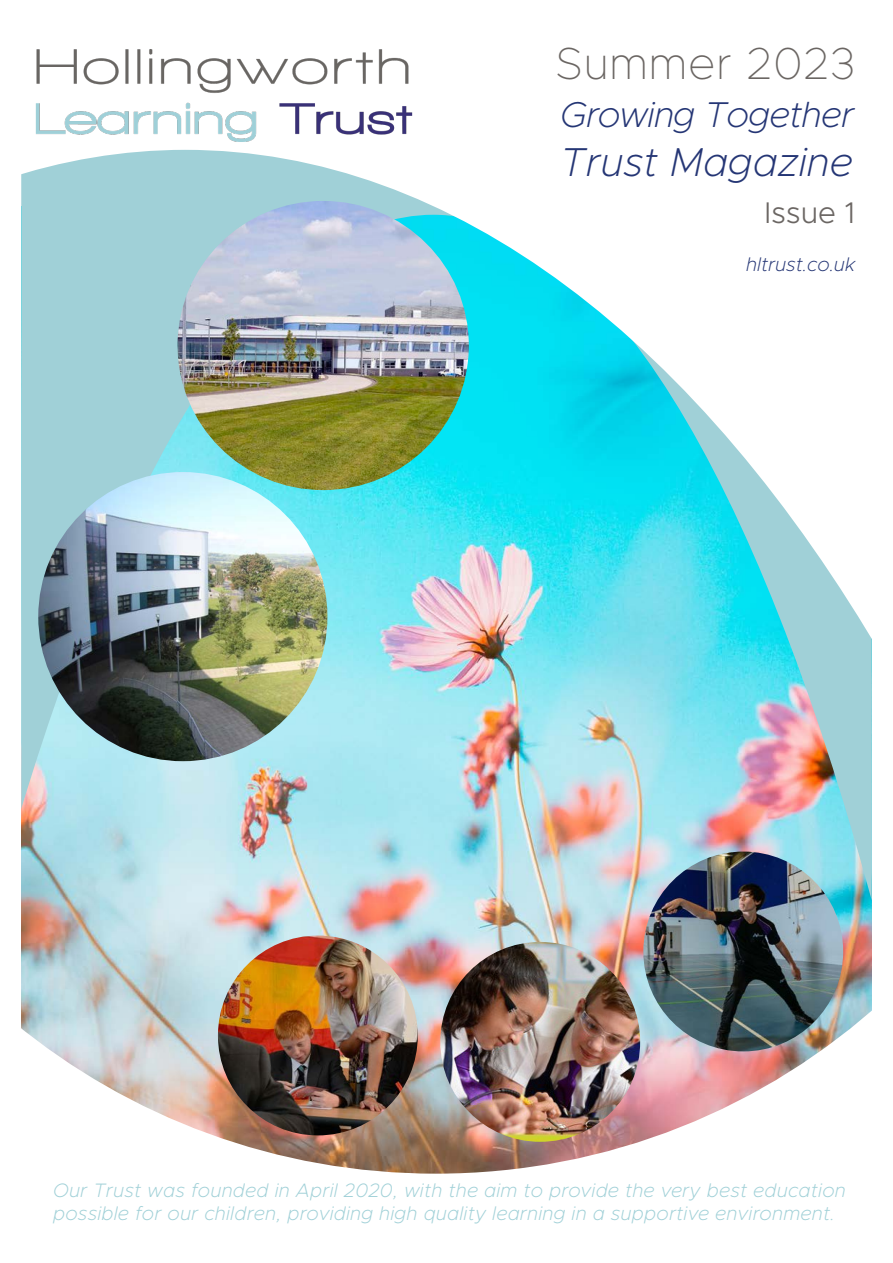
<style>
.page{position:relative;width:893px;height:1263px;background:#fff}
.page>*{position:absolute;margin:0;border:0;box-sizing:border-box;transform-origin:0 0}
.t1{font:100 45px "Metropolis";letter-spacing:.02em;color:#6b6663}
.t2{font:italic 200 40.5px "Metropolis";color:#253675}
.t3{font:italic 200 36px "Metropolis";letter-spacing:-.02em;color:#253675}
.t4{font:300 30px "Metropolis";color:#6b6663}
.t5{font:italic 200 19.5px/23.4px "Metropolis";letter-spacing:.01em;color:#a0d0d7}
.t6{font:italic 200 19.5px "Metropolis";color:#253675}
</style>
<div class="page">
<img style="left:21px;top:900px;width:851px;height:99px">
<img style="left:21px;top:660px;width:851px;height:240px">
<svg style="left:21px;top:153px;width:851px;height:507px"></svg>
<img style="left:21px;top:999px;width:851px;height:175px">
<img style="left:35px;top:49px;width:378px;height:104px">
<img style="left:643px;top:851px;width:200px;height:200px;border-radius:100px">
<img style="left:440px;top:942px;width:200px;height:200px;border-radius:100px">
<img style="left:218px;top:935px;width:200px;height:200px;border-radius:100px">
<img style="left:38px;top:472px;width:289px;height:289px;border-radius:145px">
<img style="left:178px;top:201px;width:291px;height:289px">
<p class="t1" style="left:556px;top:36px;width:301px">Summer 2023</p>
<p class="t3" style="left:560px;top:92px;width:295px">Growing Together</p>
<p class="t2" style="left:560px;top:137px;width:294px">Trust Magazine</p>
<p class="t4" style="left:764px;top:194px;width:92px">Issue 1</p>
<p class="t6" style="left:746px;top:252px;width:111px">hltrust.co.uk</p>
<p class="t5" style="left:53px;top:1178px;width:794px">Our Trust was founded in April 2020, with the aim to provide the very best education possible for our children, providing high quality learning in a supportive environment.</p>
</div>
